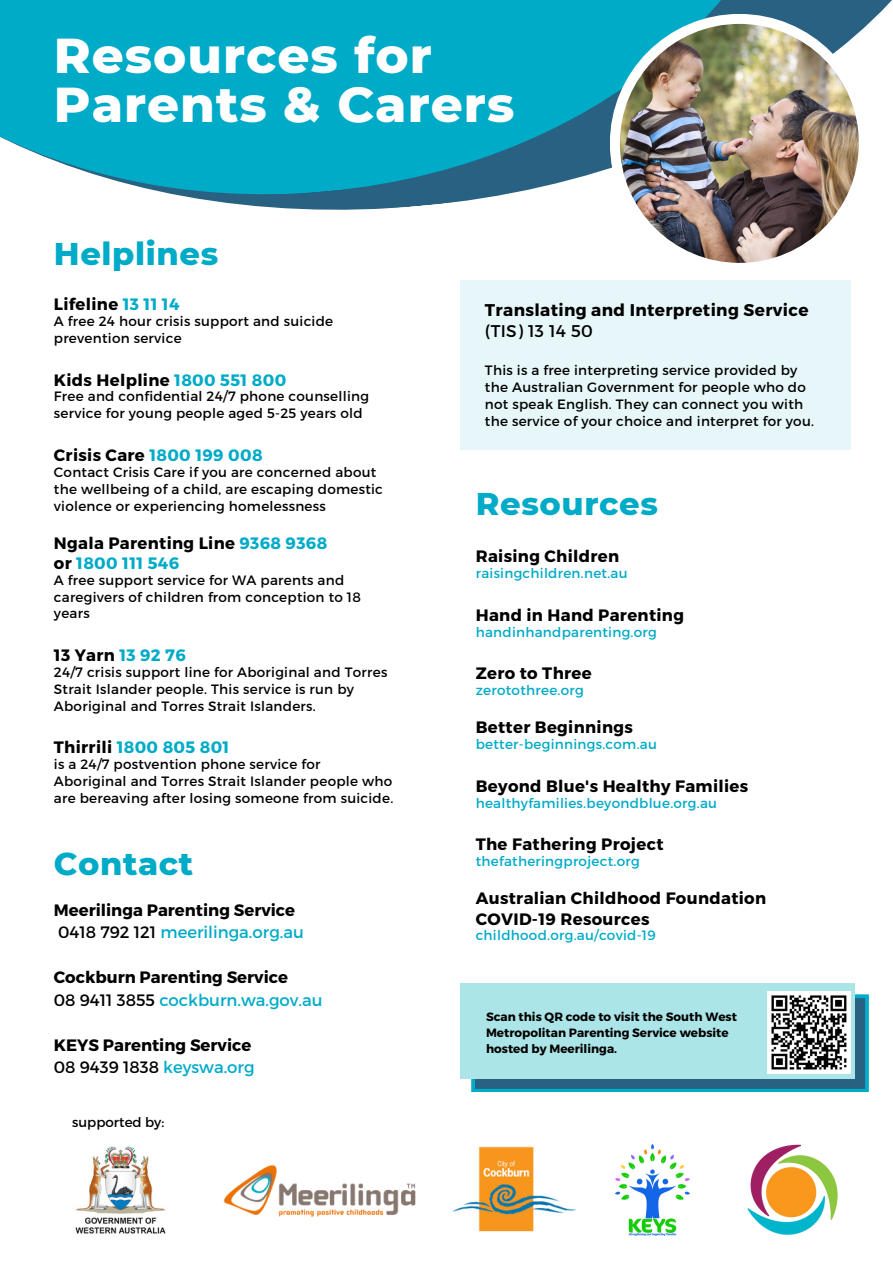
<style>
.page{position:relative;width:893px;height:1264px;background:#fff}
.page>*{position:absolute;margin:0;border:0;box-sizing:border-box;transform-origin:0 0}
.t1{font:800 49.95px "Montserrat";letter-spacing:.02em;color:#fff}
.t2{font:800 32.1px "Montserrat";letter-spacing:.02em;color:#00abc8}
.t3{font:700 16.95px/21.3px "Montserrat";letter-spacing:.02em;color:#000}
.t4{font:700 16.5px "Montserrat";letter-spacing:.02em;color:#000}
.t5{font:700 16.5px "Montserrat";color:#000}
.t6{font:16.5px "Montserrat";color:#00abc8}
.t7{font:700 16.5px "Montserrat";letter-spacing:.02em;color:#00abc8}
.t8{font:16.5px "Montserrat";color:#000}
.t9{font:13.5px/16.8px "Montserrat";letter-spacing:.02em;color:#000}
.t10{font:13.5px "Montserrat";letter-spacing:.02em;color:#00abc8}
.t11{font:13.35px "Montserrat";color:#000}
.t12{font:700 12px/16px "Montserrat";color:#000}
.s1{color:#00abc8}
.s2{color:#000}
.s3{font-weight:400}
</style>
<div class="page">
<svg style="left:826px;top:0;width:66px;height:54px;fill:#286181"></svg>
<svg style="left:0;top:0;width:826px;height:210px;background:#1ba9c4"></svg>
<svg style="left:471px;top:994px;width:397px;height:98px;background:#277b99"></svg>
<div style="left:460px;top:983px;width:394px;height:95px;background:#ace5e8"></div>
<img style="left:767px;top:991px;width:83px;height:82px">
<div style="left:460px;top:280px;width:390px;height:170px;background:#e7f7f9"></div>
<img style="left:747px;top:1144px;width:91px;height:91px">
<img style="left:75px;top:1146px;width:91px;height:88px">
<img style="left:452px;top:1146px;width:124px;height:86px">
<img style="left:615px;top:1144px;width:74px;height:91px">
<img style="left:223px;top:1165px;width:193px;height:52px">
<div style="left:610px;top:14px;width:258px;height:259px;background:#fff;border-radius:50%"></div>
<img style="left:619px;top:24px;width:239px;height:239px;border-radius:50%">
<p class="t1" style="left:54px;top:25px;width:379px">Resources for</p>
<p class="t1" style="left:54px;top:74px;width:462px">Parents &amp; Carers</p>
<p class="t2" style="left:54px;top:233px;width:166px">Helplines</p>
<p class="t4" style="left:54px;top:294px;width:127px">Lifeline <span class="s1">13 11 14</span></p>
<p class="t9" style="left:54px;top:312px;width:281px">A free 24 hour crisis support and suicide prevention service</p>
<p class="t4" style="left:54px;top:369px;width:234px">Kids Helpline <span class="s1">1800 551 800</span></p>
<p class="t9" style="left:54px;top:387px;width:317px">Free and confidential 24/7 phone counselling service for young people aged 5-25 years old</p>
<p class="t4" style="left:54px;top:444px;width:210px">Crisis Care <span class="s1">1800 199 008</span></p>
<p class="t9" style="left:54px;top:463px;width:330px">Contact Crisis Care if you are concerned about the wellbeing of a child, are escaping domestic violence or experiencing homelessness</p>
<p class="t4" style="left:54px;top:532px;width:275px">Ngala Parenting Line <span class="s1">9368 9368</span></p>
<p class="t7" style="left:54px;top:552px;width:127px"><span class="s2">or</span> 1800 111 546</p>
<p class="t9" style="left:54px;top:571px;width:308px">A free support service for WA parents and caregivers of children from conception to 18 years</p>
<p class="t4" style="left:54px;top:644px;width:133px">13 Yarn <span class="s1">13 92 76</span></p>
<p class="t9" style="left:54px;top:663px;width:335px">24/7 crisis support line for Aboriginal and Torres<br>Strait Islander people. This service is run by<br>Aboriginal and Torres Strait Islanders.</p>
<p class="t7" style="left:54px;top:736px;width:177px"><span class="s2">Thirrili</span> 1800 805 801</p>
<p class="t9" style="left:54px;top:755px;width:341px">is a 24/7 postvention phone service for<br>Aboriginal and Torres Strait Islander people who are bereaving after losing someone from suicide.</p>
<p class="t2" style="left:54px;top:844px;width:141px">Contact</p>
<p class="t5" style="left:54px;top:899px;width:243px">Meerilinga Parenting Service</p>
<p class="t6" style="left:58px;top:921px;width:247px"><span class="s2">0418 792 121</span> meerilinga.org.au</p>
<p class="t5" style="left:54px;top:966px;width:235px">Cockburn Parenting Service</p>
<p class="t6" style="left:54px;top:989px;width:270px"><span class="s2">08 9411 3855</span> cockburn.wa.gov.au</p>
<p class="t5" style="left:54px;top:1034px;width:199px">KEYS Parenting Service</p>
<p class="t8" style="left:54px;top:1056px;width:202px">08 9439 1838 <span class="s1">keyswa.org</span></p>
<p class="t11" style="left:72px;top:1113px;width:94px">supported by:</p>
<p class="t3" style="left:485px;top:298px;width:325px">Translating and Interpreting Service <span class="s3">(TIS) 13 14 50</span></p>
<p class="t9" style="left:485px;top:361px;width:330px">This is a free interpreting service provided by the Australian Government for people who do not speak English. They can connect you with the service of your choice and interpret for you.</p>
<p class="t2" style="left:475px;top:483px;width:184px">Resources</p>
<p class="t4" style="left:475px;top:546px;width:145px">Raising Children</p>
<p class="t10" style="left:475px;top:564px;width:153px">raisingchildren.net.au</p>
<p class="t4" style="left:475px;top:604px;width:210px">Hand in Hand Parenting</p>
<p class="t10" style="left:475px;top:623px;width:183px">handinhandparenting.org</p>
<p class="t4" style="left:475px;top:662px;width:117px">Zero to Three</p>
<p class="t10" style="left:475px;top:681px;width:110px">zerotothree.org</p>
<p class="t4" style="left:475px;top:716px;width:159px">Better Beginnings</p>
<p class="t10" style="left:475px;top:735px;width:183px">better-beginnings.com.au</p>
<p class="t4" style="left:475px;top:775px;width:274px">Beyond Blue's Healthy Families</p>
<p class="t10" style="left:475px;top:794px;width:243px">healthyfamilies.beyondblue.org.au</p>
<p class="t4" style="left:475px;top:833px;width:189px">The Fathering Project</p>
<p class="t10" style="left:475px;top:852px;width:165px">thefatheringproject.org</p>
<p class="t4" style="left:475px;top:887px;width:292px">Australian Childhood Foundation</p>
<p class="t4" style="left:475px;top:907px;width:175px">COVID-19 Resources</p>
<p class="t10" style="left:475px;top:926px;width:181px">childhood.org.au/covid-19</p>
<p class="t12" style="left:486px;top:1008px;width:252px">Scan this QR code to visit the South West<br>Metropolitan Parenting Service website hosted by Meerilinga.</p>
</div>
